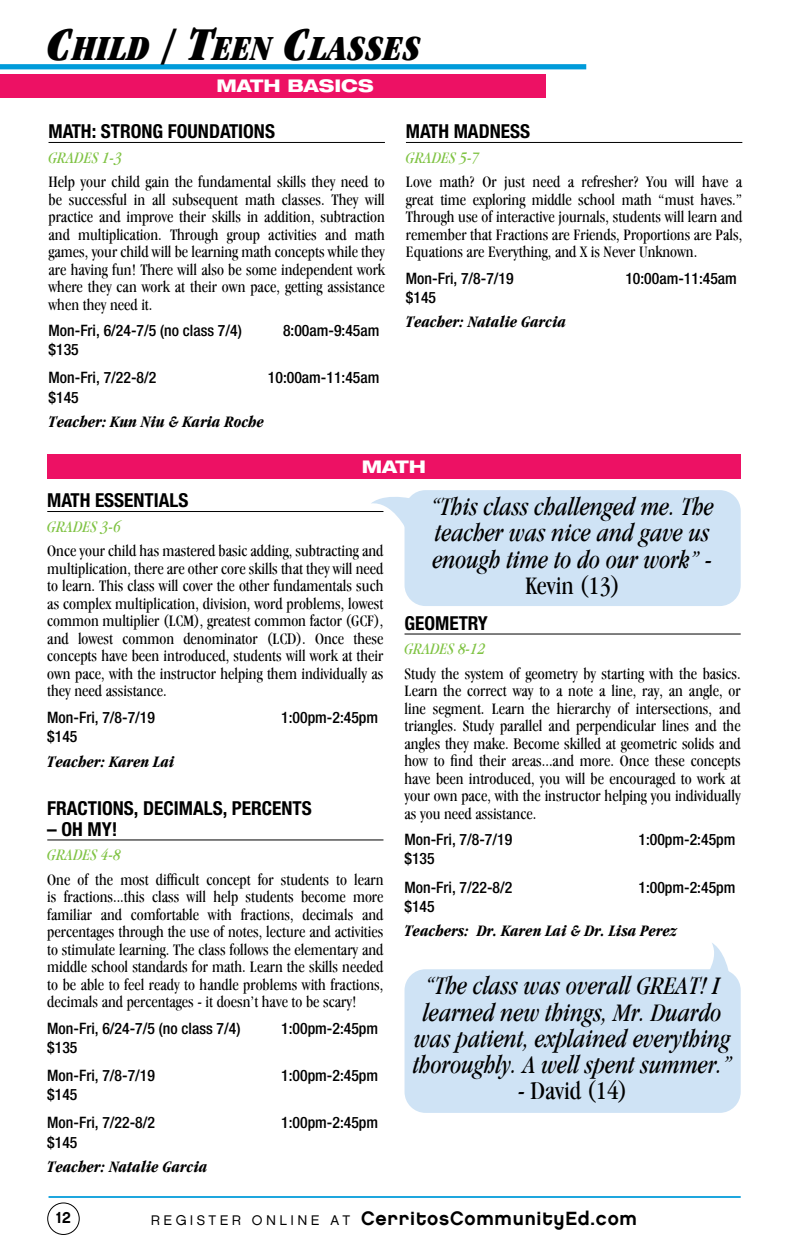
<style>
.page{position:relative;width:788px;height:1260px;background:#fff}
.page>*{position:absolute;margin:0;border:0;box-sizing:border-box;transform-origin:0 0}
.t1{font:italic 900 condensed 36.75px "Garamond IT Cby BT";color:#000}
.t2{font:italic condensed 26.25px/26.2px "Garamond IT Cby BT";color:#000}
.t3{font:condensed 26.25px "Garamond IT Cby BT";color:#000}
.t4{font:19.25px "Helvetica Neue LT 77 Bd Cn";color:#000}
.t5{font:19.25px "Chalet New York Nineteen Eighty";letter-spacing:.04em;color:#000}
.t6{font:17.5px "Helvetica Neue LT 83 Hv Ex";color:#fff}
.t7{font:condensed 16.62px/17.5px "Garamond IT Cby BT";color:#000;text-align:justify}
.t8{font:italic 700 condensed 16.62px "Garamond IT Cby BT";color:#000}
.t9{font:italic condensed 16.62px "Garamond IT Cby BT";letter-spacing:.01em;color:#80c344}
.t10{font:15.75px/28px "Helvetica Neue LT 67 Md Cn";color:#000}
.t11{font:15.75px "Chalet New York Nineteen Sixty";color:#000}
.s1{font-size:49px}
.s2{font-family:"Chalet London Nineteen Sixty";font-size:14px}
</style>
<div class="page">
<hr style="left:49px;top:1196px;width:691px;height:2px;background:#009bda">
<div style="left:47px;top:1203px;width:33px;height:32px;border:1px solid #000;border-radius:50%"></div>
<hr style="left:47px;top:511px;width:336px;height:1px;background:#000">
<hr style="left:47px;top:840px;width:336px;height:1px;background:#000">
<hr style="left:404px;top:634px;width:336px;height:1px;background:#000">
<div style="left:0;top:74px;width:545px;height:24px;background:#ed1164"></div>
<div style="left:0;top:64px;width:586px;height:5px;background:#009bda"></div>
<div style="left:47px;top:454px;width:693px;height:24px;background:#ed1164"></div>
<hr style="left:49px;top:142px;width:336px;height:1px;background:#000">
<hr style="left:406px;top:142px;width:336px;height:1px;background:#000">
<div style="left:404px;top:490px;width:336px;height:116px;background:#cfe3f5;border-radius:21px"></div>
<svg style="left:371px;top:491px;width:48px;height:40px"></svg>
<div style="left:404px;top:969px;width:336px;height:144px;background:#cfe3f5;border-radius:21px"></div>
<svg style="left:698px;top:943px;width:33px;height:30px"></svg>
<h1 class="t1" style="left:47px;top:27px;width:375px"><span class="s1">C</span>HILD <span class="s1">/ T</span>EEN <span class="s1">C</span>LASSES</h1>
<p class="t6" style="left:216px;top:75px;width:159px">MATH BASICS</p>
<p class="t4" style="left:49px;top:120px;width:228px">MATH: STRONG FOUNDATIONS</p>
<p class="t9" style="left:49px;top:148px;width:75px">GRADES 1-3</p>
<p class="t7" style="left:49px;top:173px;width:338px">Help your child gain the fundamental skills they need to be successful in all subsequent math classes. They will practice and improve their skills in addition, subtraction and multiplication. Through group activities and math games, your child will be learning math concepts while they are having fun! There will also be some independent work where they can work at their own pace, getting assistance when they need it.</p>
<p class="t10" style="left:49px;top:316px;width:195px">Mon-Fri, 6/24-7/5 (no class 7/4)</p>
<p class="t10" style="left:283px;top:316px;width:98px">8:00am-9:45am</p>
<p class="t10" style="left:49px;top:336px;width:109px">$135<br>Mon-Fri, 7/22-8/2</p>
<p class="t10" style="left:268px;top:364px;width:113px">10:00am-11:45am</p>
<p class="t10" style="left:49px;top:383px;width:32px">$145</p>
<p class="t8" style="left:49px;top:412px;width:217px">Teacher: Kun Niu &amp; Karia Roche</p>
<p class="t4" style="left:406px;top:120px;width:126px">MATH MADNESS</p>
<p class="t9" style="left:406px;top:148px;width:75px">GRADES 5-7</p>
<p class="t7" style="left:406px;top:173px;width:338px">Love math? Or just need a refresher? You will have a great time exploring middle school math “must haves.” Through use of interactive journals, students will learn and remember that Fractions are Friends, Proportions are Pals, Equations are Everything, and X is Never Unknown.</p>
<p class="t10" style="left:406px;top:264px;width:109px">Mon-Fri, 7/8-7/19</p>
<p class="t10" style="left:625px;top:264px;width:113px">10:00am-11:45am</p>
<p class="t10" style="left:406px;top:283px;width:32px">$145</p>
<p class="t8" style="left:406px;top:312px;width:162px">Teacher: Natalie Garcia</p>
<p class="t6" style="left:362px;top:455px;width:66px">MATH</p>
<p class="t4" style="left:47px;top:489px;width:143px">MATH ESSENTIALS</p>
<p class="t9" style="left:47px;top:517px;width:75px">GRADES 3-6</p>
<p class="t7" style="left:47px;top:542px;width:338px">Once your child has mastered basic adding, subtracting and multiplication, there are other core skills that they will need to learn. This class will cover the other fundamentals such as complex multiplication, division, word problems, lowest common multiplier (LCM), greatest common factor (GCF), and lowest common denominator (LCD). Once these concepts have been introduced, students will work at their own pace, with the instructor helping them individually as they need assistance.</p>
<p class="t10" style="left:47px;top:703px;width:109px">Mon-Fri, 7/8-7/19</p>
<p class="t10" style="left:281px;top:703px;width:98px">1:00pm-2:45pm</p>
<p class="t10" style="left:47px;top:722px;width:32px">$145</p>
<p class="t8" style="left:47px;top:751px;width:129px">Teacher: Karen Lai</p>
<p class="t4" style="left:47px;top:796px;width:266px">FRACTIONS, DECIMALS, PERCENTS</p>
<p class="t4" style="left:47px;top:817px;width:72px">– OH MY!</p>
<p class="t9" style="left:47px;top:845px;width:75px">GRADES 4-8</p>
<p class="t7" style="left:47px;top:871px;width:338px">One of the most difficult concept for students to learn is fractions...this class will help students become more familiar and comfortable with fractions, decimals and percentages through the use of notes, lecture and activities to stimulate learning. The class follows the elementary and middle school standards for math. Learn the skills needed to be able to feel ready to handle problems with fractions, decimals and percentages - it doesn’t have to be scary!</p>
<p class="t10" style="left:47px;top:1014px;width:195px">Mon-Fri, 6/24-7/5 (no class 7/4)</p>
<p class="t10" style="left:281px;top:1014px;width:98px">1:00pm-2:45pm</p>
<p class="t10" style="left:47px;top:1033px;width:109px">$135<br>Mon-Fri, 7/8-7/19</p>
<p class="t10" style="left:281px;top:1061px;width:98px">1:00pm-2:45pm</p>
<p class="t10" style="left:47px;top:1080px;width:109px">$145<br>Mon-Fri, 7/22-8/2</p>
<p class="t10" style="left:47px;top:1128px;width:32px">$145</p>
<p class="t8" style="left:47px;top:1157px;width:162px">Teacher: Natalie Garcia</p>
<p class="t10" style="left:281px;top:1108px;width:98px">1:00pm-2:45pm</p>
<h2 class="t2" style="left:431px;top:493px;width:285px">“This class challenged me. The teacher was nice and gave us enough time to do our work” -</h2>
<h2 class="t3" style="left:525px;top:571px;width:96px">Kevin (13)</h2>
<p class="t4" style="left:404px;top:611px;width:85px">GEOMETRY</p>
<p class="t9" style="left:404px;top:639px;width:82px">GRADES 8-12</p>
<p class="t7" style="left:404px;top:665px;width:338px">Study the system of geometry by starting with the basics.<br>Learn the correct way to a note a line, ray, an angle, or line segment. Learn the hierarchy of intersections, and triangles. Study parallel and perpendicular lines and the angles they make. Become skilled at geometric solids and how to find their areas...and more. Once these concepts have been introduced, you will be encouraged to work at your own pace, with the instructor helping you individually as you need assistance.</p>
<p class="t10" style="left:404px;top:825px;width:109px">Mon-Fri, 7/8-7/19</p>
<p class="t10" style="left:638px;top:825px;width:98px">1:00pm-2:45pm</p>
<p class="t10" style="left:404px;top:845px;width:109px">$135<br>Mon-Fri, 7/22-8/2</p>
<p class="t10" style="left:638px;top:873px;width:98px">1:00pm-2:45pm</p>
<p class="t10" style="left:404px;top:892px;width:32px">$145</p>
<p class="t8" style="left:404px;top:921px;width:274px">Teachers: Dr. Karen Lai &amp; Dr. Lisa Perez</p>
<h2 class="t2" style="left:413px;top:972px;width:320px;text-align:center">“The class was overall GREAT! I learned new things, Mr. Duardo was patient, explained everything thoroughly. A well spent summer.”</h2>
<h2 class="t3" style="left:517px;top:1076px;width:111px">- David (14)</h2>
<p class="t11" style="left:56px;top:1208px;width:17px">12</p>
<p class="t5" style="left:151px;top:1207px;width:487px"><span class="s2">R E G I S T E R O N L I N E A T</span> CerritosCommunityEd.com</p>
</div>
